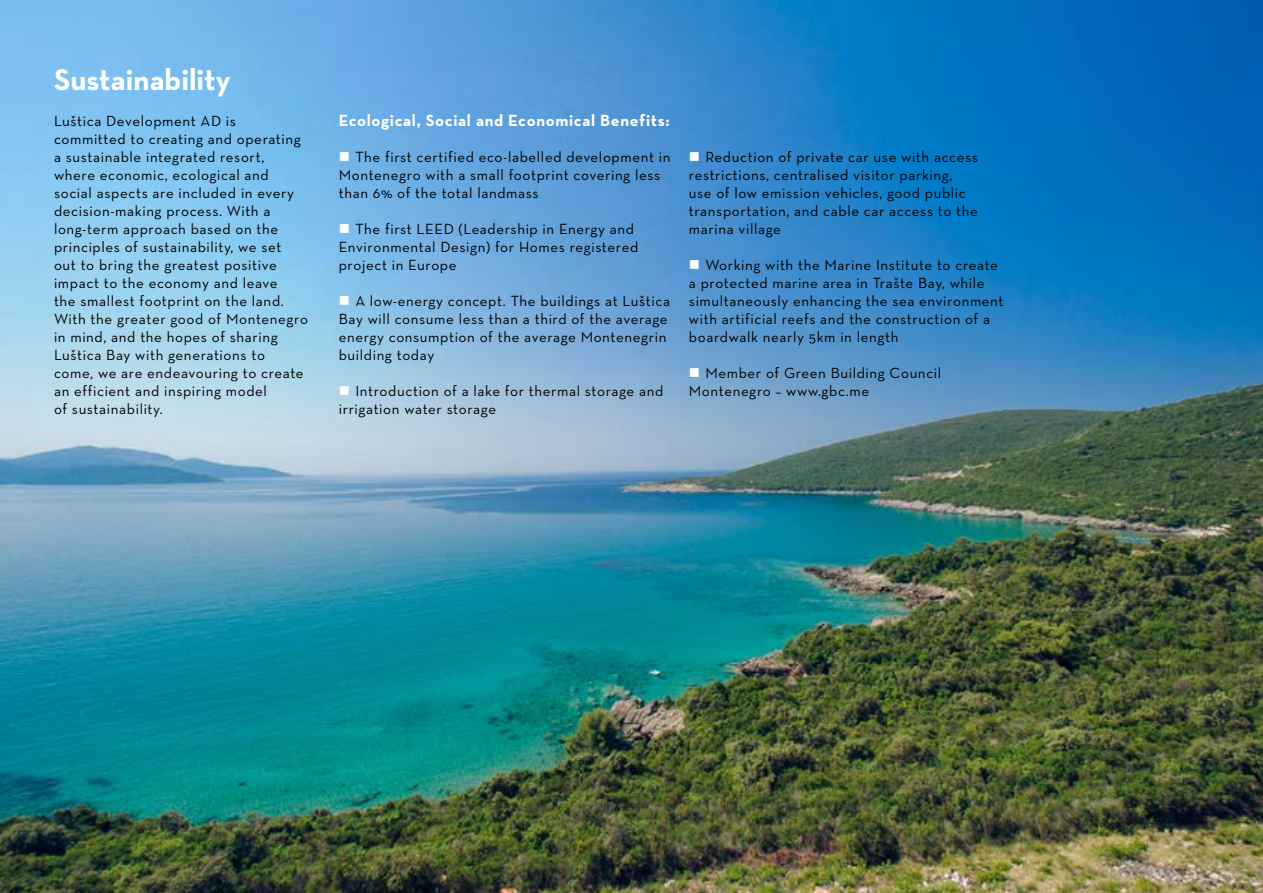
<style>
.page{position:relative;width:1263px;height:893px;background:#fff}
.page>*{position:absolute;margin:0;border:0;box-sizing:border-box;transform-origin:0 0}
.t1{font:700 30.6px "Neutraface Text";color:#fff}
.t2{font:700 16.5px "Neutraface Text";letter-spacing:.04em;color:#fff}
.t3{font:15px/18px "Neutraface Text";letter-spacing:.04em;color:#000}
.s1{color:#fff}
</style>
<div class="page">
<img style="left:0;top:0;width:1263px;height:893px">
<h1 class="t1" style="left:54px;top:60px;width:178px">Sustainability</h1>
<p class="t3" style="left:54px;top:112px;width:256px">Luštica Development AD is committed to creating and operating a sustainable integrated resort, where economic, ecological and social aspects are included in every decision-making process. With a long-term approach based on the principles of sustainability, we set<br>out to bring the greatest positive impact to the economy and leave<br>the smallest footprint on the land.<br>With the greater good of Montenegro in mind, and the hopes of sharing<br>Luštica Bay with generations to<br>come, we are endeavouring to create an efficient and inspiring model<br>of sustainability.</p>
<p class="t2" style="left:339px;top:110px;width:333px">Ecological, Social and Economical Benefits:</p>
<p class="t3" style="left:339px;top:148px;width:333px"><span class="s1">■</span> The first certified eco-labelled development in<br>Montenegro with a small footprint covering less than 6% of the total landmass</p>
<p class="t3" style="left:339px;top:220px;width:301px"><span class="s1">■</span> The first LEED (Leadership in Energy and<br>Environmental Design) for Homes registered project in Europe</p>
<p class="t3" style="left:339px;top:292px;width:333px"><span class="s1">■</span> A low-energy concept. The buildings at Luštica Bay will consume less than a third of the average energy consumption of the average Montenegrin building today</p>
<p class="t3" style="left:339px;top:382px;width:326px"><span class="s1">■</span> Introduction of a lake for thermal storage and irrigation water storage</p>
<p class="t3" style="left:689px;top:148px;width:291px"><span class="s1">■</span> Reduction of private car use with access restrictions, centralised visitor parking, use of low emission vehicles, good public transportation, and cable car access to the marina village</p>
<p class="t3" style="left:689px;top:256px;width:316px"><span class="s1">■</span> Working with the Marine Institute to create a protected marine area in Trašte Bay, while simultaneously enhancing the sea environment with artificial reefs and the construction of a boardwalk nearly 5km in length</p>
<p class="t3" style="left:689px;top:364px;width:254px"><span class="s1">■</span> Member of Green Building Council<br>Montenegro – www.gbc.me</p>
</div>
